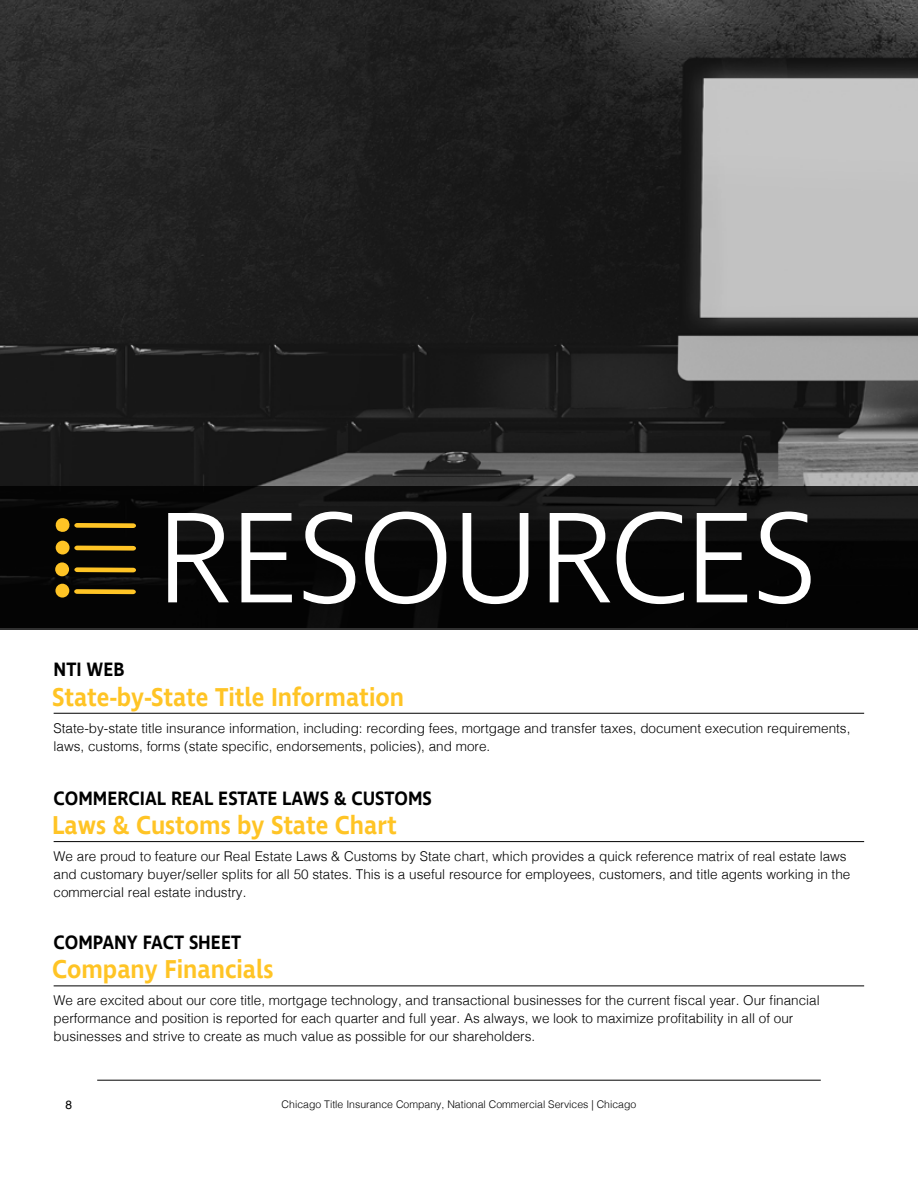
<style>
.page{position:relative;width:918px;height:1188px;background:#fff}
.page>*{position:absolute;margin:0;border:0;box-sizing:border-box;transform-origin:0 0}
.t1{font:600 26.4px "Ingra";color:#ffc425;scale:.91 1}
.t2{font:600 19.8px "Ingra";color:#000;scale:.91 1}
.t3{font:300 13.5px/18px "Helvetica";color:#000}
.t4{font:12px "Helvetica";color:#000}
.t5{font:300 10.5px "Helvetica";color:#000}
</style>
<div class="page">
<hr style="left:97px;top:1080px;width:724px;height:1px;background:#000">
<img style="left:0;top:0;width:918px;height:486px">
<svg style="left:0;top:486px;width:918px;height:144px;fill:#040404"></svg>
<hr style="left:54px;top:713px;width:810px;height:1px;background:#000">
<hr style="left:54px;top:841px;width:810px;height:1px;background:#000">
<hr style="left:54px;top:986px;width:810px;height:1px;background:#000">
<svg style="left:168px;top:512px;width:643px;height:92px"></svg>
<svg style="left:74px;top:546px;width:62px;height:5px"></svg>
<svg style="left:74px;top:567px;width:62px;height:5px"></svg>
<div style="left:56px;top:541px;width:14px;height:14px;background:#ffc425;border-radius:50%"></div>
<div style="left:55px;top:562px;width:14px;height:14px;background:#ffc425;border-radius:50%"></div>
<svg style="left:74px;top:589px;width:62px;height:5px"></svg>
<div style="left:55px;top:584px;width:14px;height:14px;background:#ffc425;border-radius:50%"></div>
<svg style="left:52px;top:514px;width:84px;height:22px"></svg>
<h2 class="t2" style="left:54px;top:657px;width:79px">NTI WEB</h2>
<h1 class="t1" style="left:52px;top:680px;width:388px">State-by-State Title Information</h1>
<p class="t3" style="left:54px;top:718px;width:798px">State-by-state title insurance information, including: recording fees, mortgage and transfer taxes, document execution requirements, laws, customs, forms (state specific, endorsements, policies), and more.</p>
<h2 class="t2" style="left:54px;top:786px;width:417px">COMMERCIAL REAL ESTATE LAWS &amp; CUSTOMS</h2>
<h1 class="t1" style="left:52px;top:809px;width:380px">Laws &amp; Customs by State Chart</h1>
<p class="t3" style="left:54px;top:846px;width:798px">We are proud to feature our Real Estate Laws &amp; Customs by State chart, which provides a quick reference matrix of real estate laws and customary buyer/seller splits for all 50 states. This is a useful resource for employees, customers, and title agents working in the commercial real estate industry.</p>
<h2 class="t2" style="left:54px;top:930px;width:207px">COMPANY FACT SHEET</h2>
<h1 class="t1" style="left:52px;top:953px;width:245px">Company Financials</h1>
<p class="t3" style="left:54px;top:991px;width:768px">We are excited about our core title, mortgage technology, and transactional businesses for the current fiscal year. Our financial performance and position is reported for each quarter and full year. As always, we look to maximize profitability in all of our businesses and strive to create as much value as possible for our shareholders.</p>
<p class="t4" style="left:66px;top:1096px;width:8px">8</p>
<p class="t5" style="left:282px;top:1095px;width:356px">Chicago Title Insurance Company, National Commercial Services | Chicago</p>
</div>
